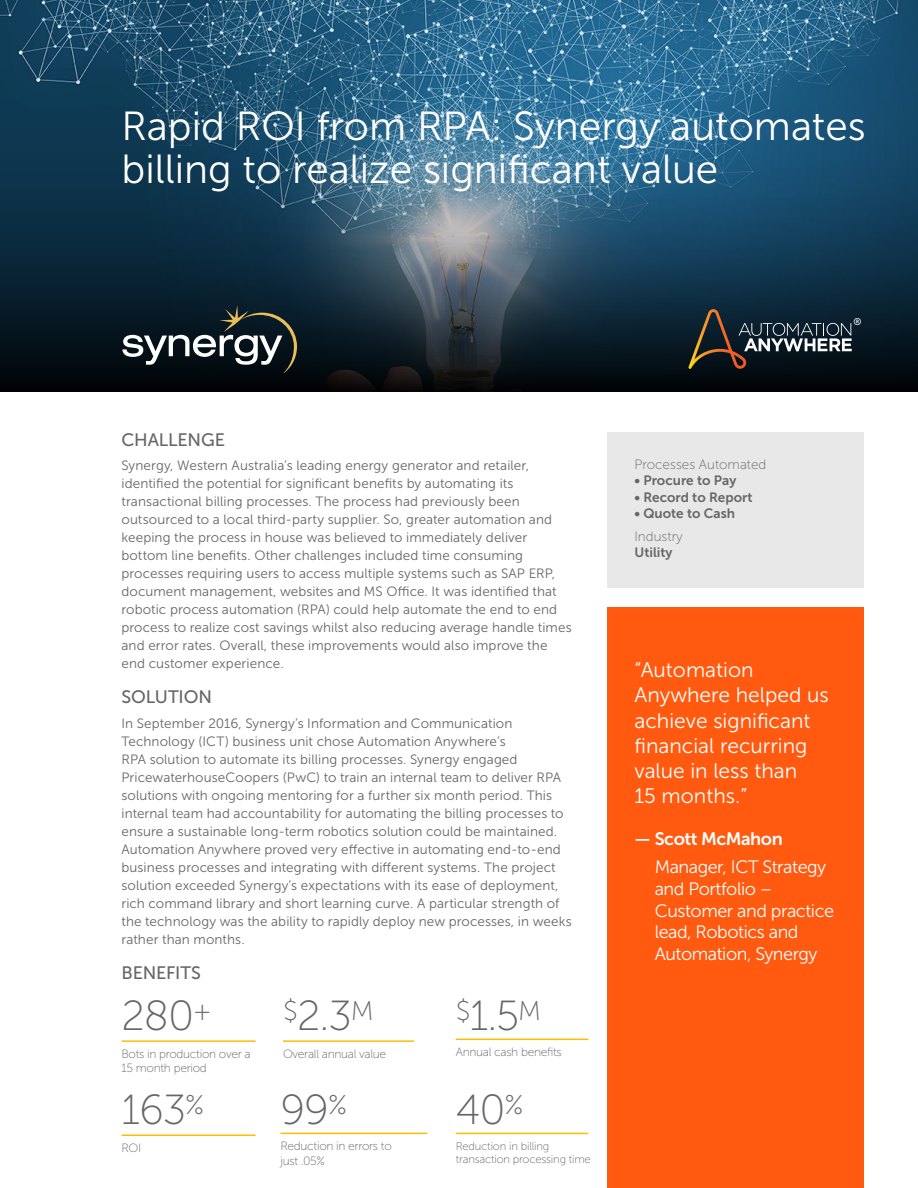
<style>
.page{position:relative;width:918px;height:1188px;background:#fff}
.page>*{position:absolute;margin:0;border:0;box-sizing:border-box;transform-origin:0 0}
.t1{font:42px "Museo Sans 100";letter-spacing:-.025em;color:#666}
.t2{font:40.5px/43.5px "Museo Sans 300";color:#fff}
.Quote__Text{font:21px/25.2px "Museo Sans 300";color:#fff}
.Quote__Company_Title{font:18px/21.6px "Museo Sans 300";letter-spacing:-.025em;color:#fff}
.t3{font:18px "Museo Sans 500";letter-spacing:-.005em;color:#666}
.Quote__Name{font:18px "Museo Sans 700";letter-spacing:-.025em;color:#fff}
.Paragraph_Style_1{font:13.5px/18px "Museo Sans 300";letter-spacing:.005em;color:#666}
.Snap__Text{font:13.5px "Museo Sans 700";color:#666}
.Snap__Header{font:13.5px "Museo Sans 100";color:#666}
.t4{font:12px/14.4px "Museo Sans 100";letter-spacing:-.025em;color:#666}
.t5{font:11.25px/13.5px "Museo Sans 100";letter-spacing:-.015em;color:#666}
.t6{font:9.75px "Museo Sans 500";color:#fff}
</style>
<div class="page">
<svg style="left:0;top:0;width:918px;height:392px;background:#234b64"></svg>
<svg style="left:688px;top:309px;width:164px;height:60px;background:#2d363b"></svg>
<div style="left:608px;top:432px;width:256px;height:156px;background:#e8e8e8"></div>
<div style="left:608px;top:608px;width:256px;height:580px;background:#ff5a10"></div>
<hr style="left:122px;top:1040px;width:134px;height:2px;background:#ffbc03">
<hr style="left:122px;top:1135px;width:134px;height:1px;background:#ffbc03">
<hr style="left:456px;top:1133px;width:132px;height:1px;background:#ffbc03">
<hr style="left:456px;top:1039px;width:132px;height:1px;background:#ffbc03">
<hr style="left:283px;top:1040px;width:131px;height:2px;background:#ffbc03">
<hr style="left:280px;top:1133px;width:147px;height:1px;background:#ffbc03">
<svg style="left:122px;top:305px;width:175px;height:68px;background:#2f3a3e"></svg>
<p class="t2" style="left:122px;top:105px;width:746px">Rapid ROI from RPA: Synergy automates billing to realize significant value</p>
<p class="t3" style="left:122px;top:429px;width:105px">CHALLENGE</p>
<p class="Paragraph_Style_1" style="left:122px;top:457px;width:452px">Synergy, Western Australia’s leading energy generator and retailer, identified the potential for significant benefits by automating its transactional billing processes. The process had previously been outsourced to a local third-party supplier. So, greater automation and keeping the process in house was believed to immediately deliver bottom line benefits. Other challenges included time consuming processes requiring users to access multiple systems such as SAP ERP, document management, websites and MS Office. It was identified that robotic process automation (RPA) could help automate the end to end process to realize cost savings whilst also reducing average handle times and error rates. Overall, these improvements would also improve the end customer experience.</p>
<p class="t3" style="left:122px;top:687px;width:92px">SOLUTION</p>
<p class="Paragraph_Style_1" style="left:122px;top:715px;width:452px">In September 2016, Synergy’s Information and Communication Technology (ICT) business unit chose Automation Anywhere’s<br>RPA solution to automate its billing processes. Synergy engaged PricewaterhouseCoopers (PwC) to train an internal team to deliver RPA solutions with ongoing mentoring for a further six month period. This internal team had accountability for automating the billing processes to ensure a sustainable long-term robotics solution could be maintained.<br>Automation Anywhere proved very effective in automating end-to-end business processes and integrating with different systems. The project solution exceeded Synergy’s expectations with its ease of deployment, rich command library and short learning curve. A particular strength of the technology was the ability to rapidly deploy new processes, in weeks rather than months.</p>
<p class="t3" style="left:122px;top:963px;width:81px">BENEFITS</p>
<p class="t1" style="left:122px;top:993px;width:92px">280<sup>+</sup></p>
<p class="t4" style="left:122px;top:1046px;width:131px">Bots in production over a<br>15 month period</p>
<p class="t1" style="left:122px;top:1087px;width:84px">163<sup>%</sup></p>
<p class="t4" style="left:122px;top:1141px;width:21px">ROI</p>
<p class="t1" style="left:283px;top:993px;width:92px"><sup>$</sup>2.3<sup>M</sup></p>
<p class="t4" style="left:283px;top:1046px;width:105px">Overall annual value</p>
<p class="t1" style="left:280px;top:1087px;width:68px">99<sup>%</sup></p>
<p class="t4" style="left:280px;top:1139px;width:113px">Reduction in errors to just .05%</p>
<p class="t1" style="left:456px;top:993px;width:87px"><sup>$</sup>1.5<sup>M</sup></p>
<p class="t4" style="left:456px;top:1045px;width:108px">Annual cash benefits</p>
<p class="t1" style="left:456px;top:1087px;width:69px">40<sup>%</sup></p>
<p class="t5" style="left:456px;top:1139px;width:137px">Reduction in billing transaction processing time</p>
<p class="t6" style="left:853px;top:316px;width:10px">®</p>
<p class="Snap__Header" style="left:634px;top:457px;width:133px">Processes Automated</p>
<p class="Snap__Text" style="left:634px;top:473px;width:103px">• Procure to Pay</p>
<p class="Snap__Text" style="left:634px;top:489px;width:120px">• Record to Report</p>
<p class="Snap__Text" style="left:634px;top:506px;width:102px">• Quote to Cash</p>
<p class="Snap__Header" style="left:634px;top:529px;width:50px">Industry</p>
<p class="Snap__Text" style="left:634px;top:545px;width:40px">Utility</p>
<p class="Quote__Text" style="left:634px;top:658px;width:196px">“Automation<br>Anywhere helped us achieve significant financial recurring value in less than<br>15 months.”</p>
<p class="Quote__Name" style="left:634px;top:829px;width:150px">— Scott McMahon</p>
<p class="Quote__Company_Title" style="left:655px;top:857px;width:181px">Manager, ICT Strategy and Portfolio –<br>Customer and practice lead, Robotics and<br>Automation, Synergy</p>
</div>
